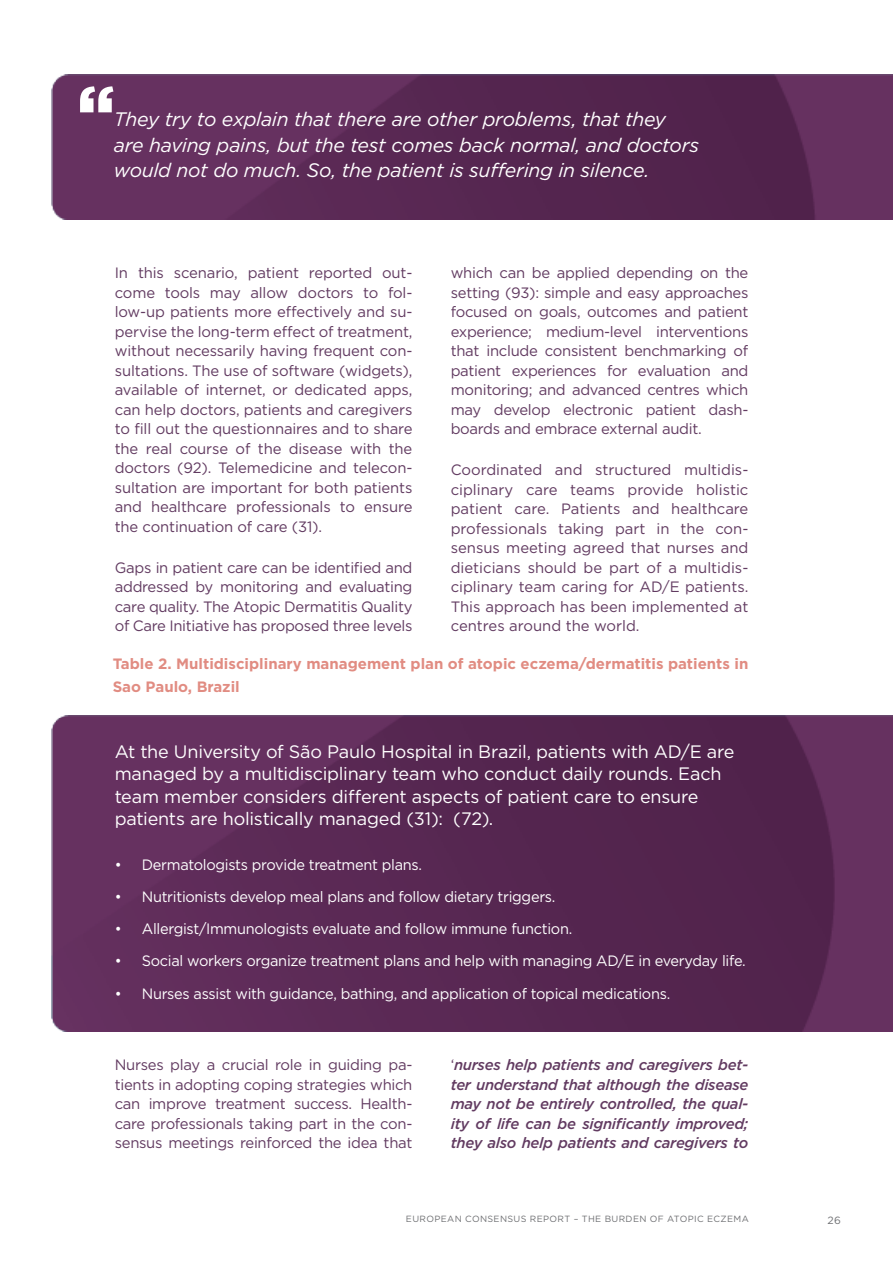
<style>
.page{position:relative;width:893px;height:1263px;background:#fff}
.page>*{position:absolute;margin:0;border:0;box-sizing:border-box;transform-origin:0 0}
.t1{font:italic 19.5px/25.5px "Gotham";letter-spacing:-.015em;color:#fff}
.t2{font:18px/22.5px "Gotham";letter-spacing:-.015em;color:#fff}
.t3{font:15px/19.5px "Gotham";letter-spacing:-.02em;color:#623b61;text-align:justify}
.t4{font:15px "Gotham";letter-spacing:-.02em;color:#fff}
.t5{font:italic 500 15px/19.5px "Gotham";letter-spacing:-.02em;color:#623b61;text-align:justify}
.t6{font:700 15px/22.5px "Gotham";color:#e18c82}
.t7{font:10.5px "Gotham";color:#6e6f72}
.t8{font:9px "Gotham";letter-spacing:.04em;color:#6e6f72}
.s1{font-weight:400;font-style:normal}
</style>
<div class="page">
<img style="left:52px;top:716px;width:841px;height:315px">
<img style="left:52px;top:74px;width:841px;height:146px">
<svg style="left:80px;top:86px;width:33px;height:26px"></svg>
<h1 class="t1" style="left:114px;top:106px;width:587px">They try to explain that there are other problems, that they are having pains, but the test comes back normal, and doctors would not do much. So, the patient is suffering in silence.</h1>
<p class="t3" style="left:115px;top:263px;width:299px">In this scenario, patient reported out&shy;come tools may allow doctors to fol&shy;low-up patients more effectively and su&shy;pervise the long-term effect of treatment, without necessarily having frequent con&shy;sultations. The use of software (widgets), available of internet, or dedicated apps, can help doctors, patients and caregivers to fill out the questionnaires and to share the real course of the disease with the doctors (92). Telemedicine and telecon&shy;sultation are important for both patients and healthcare professionals to ensure the continuation of care (31).</p>
<p class="t3" style="left:115px;top:557px;width:299px">Gaps in patient care can be identified and addressed by monitoring and evaluating care quality. The Atopic Dermatitis Quality of Care Initiative has proposed three levels</p>
<p class="t3" style="left:451px;top:263px;width:299px">which can be applied depending on the setting (93): simple and easy approaches focused on goals, outcomes and patient experience; medium-level interventions that include consistent benchmarking of patient experiences for evaluation and monitoring; and advanced centres which may develop electronic patient dash&shy;boards and embrace external audit.</p>
<p class="t3" style="left:451px;top:460px;width:299px">Coordinated and structured multidis&shy;ciplinary care teams provide holistic patient care. Patients and healthcare professionals taking part in the con&shy;sensus meeting agreed that nurses and dieticians should be part of a multidis&shy;ciplinary team caring for AD/E patients.<br>This approach has been implemented at centres around the world.</p>
<p class="t6" style="left:113px;top:652px;width:637px">Table 2. Multidisciplinary management plan of atopic eczema/dermatitis patients in<br>Sao Paulo, Brazil</p>
<p class="t2" style="left:115px;top:740px;width:621px">At the University of São Paulo Hospital in Brazil, patients with AD/E are managed by a multidisciplinary team who conduct daily rounds. Each team member considers different aspects of patient care to ensure patients are holistically managed (31): (72).</p>
<p class="t4" style="left:115px;top:855px;width:309px">• Dermatologists provide treatment plans.</p>
<p class="t4" style="left:115px;top:887px;width:442px">• Nutritionists develop meal plans and follow dietary triggers.</p>
<p class="t4" style="left:115px;top:919px;width:459px">• Allergist/Immunologists evaluate and follow immune function.</p>
<p class="t4" style="left:115px;top:951px;width:632px">• Social workers organize treatment plans and help with managing AD/E in everyday life.</p>
<p class="t4" style="left:115px;top:984px;width:557px">• Nurses assist with guidance, bathing, and application of topical medications.</p>
<p class="t3" style="left:115px;top:1055px;width:299px">Nurses play a crucial role in guiding pa&shy;tients in adopting coping strategies which can improve treatment success. Health&shy;care professionals taking part in the con&shy;sensus meetings reinforced the idea that</p>
<p class="t5" style="left:451px;top:1055px;width:299px"><span class="s1">‘</span>nurses help patients and caregivers bet&shy;ter understand that although the disease may not be entirely controlled, the qual&shy;ity of life can be significantly improved; they also help patients and caregivers to</p>
<p class="t8" style="left:406px;top:1213px;width:344px">EUROPEAN CONSENSUS REPORT – THE BURDEN OF ATOPIC ECZEMA</p>
<p class="t7" style="left:827px;top:1213px;width:15px">26</p>
</div>
